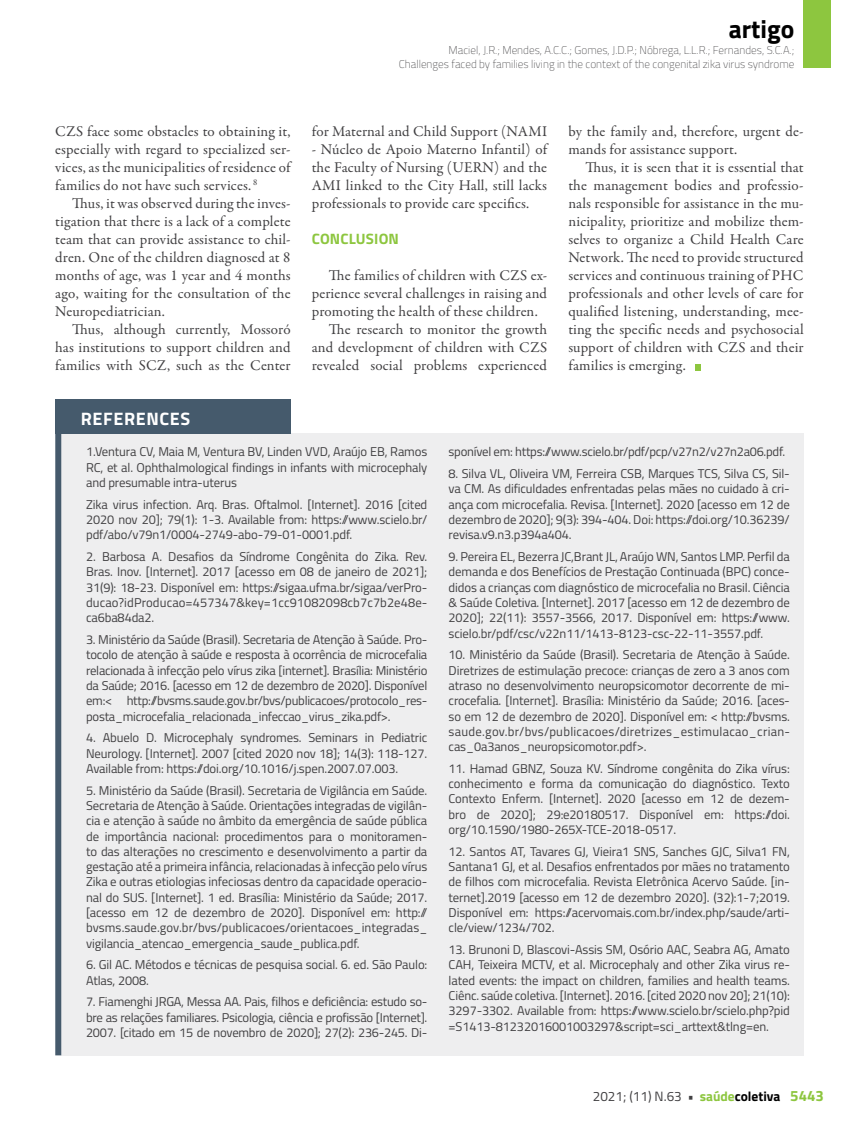
<style>
.page{position:relative;width:859px;height:1132px;background:#fff}
.page>*{position:absolute;margin:0;border:0;box-sizing:border-box;transform-origin:0 0}
.t1{font:700 25.5px "Titillium";color:#000}
.t2{font:700 18px "Titillium";letter-spacing:.035em;color:#fff}
.t3{font:15px/18px "Garamond Premr Pro";letter-spacing:.01em;color:#414042;text-align:justify}
.t4{font:700 15px "Titillium";letter-spacing:.01em;color:#8dc63f}
.t5{font:13.5px "Titillium";color:#414042}
.t6{font:12.75px/15.3px "Titillium";letter-spacing:-.01em;color:#414042;text-align:justify}
.t7{font:100 11.25px/13.5px "Titillium";color:#414042;text-align:right}
.s1{font-weight:700}
.s2{font-weight:700;color:#8dc63f}
.s3{font-weight:700;color:#000}
.s4{font-weight:700;font-size:15px;color:#8dc63f}
</style>
<div class="page">
<div style="left:804px;top:0;width:27px;height:68px;background:#8dc63f"></div>
<svg style="left:695px;top:364px;width:6px;height:6px"></svg>
<div style="left:61px;top:433px;width:743px;height:621px;background:#eeeeef"></div>
<div style="left:55px;top:399px;width:236px;height:35px;background:#455a6c"></div>
<div style="left:55px;top:415px;width:6px;height:639px;background:#455a6c"></div>
<h1 class="t1" style="left:729px;top:10px;width:67px">artigo</h1>
<p class="t7" style="left:399px;top:43px;width:397px">Maciel, J.R.; Mendes, A.C.C.; Gomes, J.D.P.; Nóbrega, L.L.R.; Fernandes, S.C.A.;<br>Challenges faced by families living in the context of the congenital zika virus syndrome</p>
<p class="t3" style="left:55px;top:122px;width:237px">CZS face some obstacles to obtaining it, especially with regard to specialized ser&shy;vices, as the municipalities of residence of families do not have such services. <sup>8</sup></p>
<p class="t3" style="left:55px;top:194px;width:237px;text-indent:17px">Thus, it was observed during the inves&shy;tigation that there is a lack of a complete team that can provide assistance to chil&shy;dren. One of the children diagnosed at 8 months of age, was 1 year and 4 months ago, waiting for the consultation of the Neuropediatrician.</p>
<p class="t3" style="left:55px;top:320px;width:237px;text-indent:17px">Thus, although currently, Mossoró has institutions to support children and families with SCZ, such as the Center</p>
<p class="t3" style="left:312px;top:122px;width:237px">for Maternal and Child Support (NAMI</p>
<p class="t3" style="left:312px;top:140px;width:237px">- Núcleo de Apoio Materno Infantil) of the Faculty of Nursing (UERN) and the AMI linked to the City Hall, still lacks professionals to provide care specifics.</p>
<p class="t4" style="left:312px;top:227px;width:89px">CONCLUSION</p>
<p class="t3" style="left:329px;top:266px;width:220px">The families of children with CZS ex-</p>
<p class="t3" style="left:312px;top:284px;width:237px">perience several challenges in raising and</p>
<p class="t3" style="left:312px;top:302px;width:227px">promoting the health of these children.</p>
<p class="t3" style="left:329px;top:320px;width:220px">The research to monitor the growth</p>
<p class="t3" style="left:312px;top:338px;width:237px">and development of children with CZS</p>
<p class="t3" style="left:312px;top:356px;width:237px">revealed social problems experienced</p>
<p class="t3" style="left:568px;top:122px;width:237px">by the family and, therefore, urgent de&shy;mands for assistance support.</p>
<p class="t3" style="left:568px;top:158px;width:237px;text-indent:17px">Thus, it is seen that it is essential that the management bodies and professio&shy;nals responsible for assistance in the mu&shy;nicipality, prioritize and mobilize them&shy;selves to organize a Child Health Care Network. The need to provide structured services and continuous training of PHC professionals and other levels of care for qualified listening, understanding, mee&shy;ting the specific needs and psychosocial support of children with CZS and their families is emerging.</p>
<h2 class="t2" style="left:81px;top:404px;width:111px">REFERENCES</h2>
<p class="t6" style="left:86px;top:443px;width:343px">1.Ventura CV, Maia M, Ventura BV, Linden VVD, Araújo EB, Ramos RC, et al. Ophthalmological findings in infants with microcephaly and presumable intra-uterus</p>
<p class="t6" style="left:86px;top:496px;width:343px">Zika virus infection. Arq. Bras. Oftalmol. [Internet]. 2016 [cited 2020 nov 20]; 79(1): 1-3. Available from: https://www.scielo.br/ pdf/abo/v79n1/0004-2749-abo-79-01-0001.pdf.</p>
<p class="t6" style="left:86px;top:548px;width:343px">2. Barbosa A. Desafios da Síndrome Congênita do Zika. Rev.<br>Bras. Inov. [Internet]. 2017 [acesso em 08 de janeiro de 2021]; 31(9): 18-23. Disponível em: https://sigaa.ufma.br/sigaa/verPro&shy;ducao?idProducao=457347&amp;key=1cc91082098cb7c7b2e48e&shy;ca6ba84da2.</p>
<p class="t6" style="left:86px;top:631px;width:343px">3. Ministério da Saúde (Brasil). Secretaria de Atenção à Saúde. Pro&shy;tocolo de atenção à saúde e resposta à ocorrência de microcefalia relacionada à infecção pelo vírus zika [internet]. Brasília: Ministério da Saúde; 2016. [acesso em 12 de dezembro de 2020]. Disponível em:&lt; http://bvsms.saude.gov.br/bvs/publicacoes/protocolo_res&shy;posta_microcefalia_relacionada_infeccao_virus_zika.pdf&gt;.</p>
<p class="t6" style="left:86px;top:729px;width:343px">4. Abuelo D. Microcephaly syndromes. Seminars in Pediatric Neurology. [Internet]. 2007 [cited 2020 nov 18]; 14(3): 118-127.<br>Available from: https://doi.org/10.1016/j.spen.2007.07.003.</p>
<p class="t6" style="left:86px;top:781px;width:343px">5. Ministério da Saúde (Brasil). Secretaria de Vigilância em Saúde.<br>Secretaria de Atenção à Saúde. Orientações integradas de vigilân&shy;cia e atenção à saúde no âmbito da emergência de saúde pública de importância nacional: procedimentos para o monitoramen&shy;to das alterações no crescimento e desenvolvimento a partir da gestação até a primeira infância, relacionadas à infecção pelo vírus Zika e outras etiologias infeciosas dentro da capacidade operacio&shy;nal do SUS. [Internet]. 1 ed. Brasília: Ministério da Saúde; 2017. [acesso em 12 de dezembro de 2020]. Disponível em: http:// bvsms.saude.gov.br/bvs/publicacoes/orientacoes_integradas_ vigilancia_atencao_emergencia_saude_publica.pdf.</p>
<p class="t6" style="left:86px;top:956px;width:343px">6. Gil AC. Métodos e técnicas de pesquisa social. 6. ed. São Paulo:<br>Atlas, 2008.</p>
<p class="t6" style="left:86px;top:993px;width:343px">7. Fiamenghi JRGA, Messa AA. Pais, filhos e deficiência: estudo so&shy;bre as relações familiares. Psicologia, ciência e profissão [Internet].<br>2007. [citado em 15 de novembro de 2020]; 27(2): 236-245. Di-</p>
<p class="t6" style="left:449px;top:443px;width:338px">sponível em: https://www.scielo.br/pdf/pcp/v27n2/v27n2a06.pdf.</p>
<p class="t6" style="left:449px;top:465px;width:343px">8. Silva VL, Oliveira VM, Ferreira CSB, Marques TCS, Silva CS, Sil&shy;va CM. As dificuldades enfrentadas pelas mães no cuidado à cri&shy;ança com microcefalia. Revisa. [Internet]. 2020 [acesso em 12 de dezembro de 2020]; 9(3): 394-404. Doi: https://doi.org/10.36239/ revisa.v9.n3.p394a404.</p>
<p class="t6" style="left:449px;top:548px;width:343px">9. Pereira EL, Bezerra JC,Brant JL, Araújo WN, Santos LMP. Perfil da demanda e dos Benefícios de Prestação Continuada (BPC) conce&shy;didos a crianças com diagnóstico de microcefalia no Brasil. Ciência &amp; Saúde Coletiva. [Internet]. 2017 [acesso em 12 de dezembro de 2020]; 22(11): 3557-3566, 2017. Disponível em: https://www. scielo.br/pdf/csc/v22n11/1413-8123-csc-22-11-3557.pdf.</p>
<p class="t6" style="left:449px;top:646px;width:343px">10. Ministério da Saúde (Brasil). Secretaria de Atenção à Saúde.<br>Diretrizes de estimulação precoce: crianças de zero a 3 anos com atraso no desenvolvimento neuropsicomotor decorrente de mi&shy;crocefalia. [Internet]. Brasília: Ministério da Saúde; 2016. [aces&shy;so em 12 de dezembro de 2020]. Disponível em: &lt; http://bvsms. saude.gov.br/bvs/publicacoes/diretrizes_estimulacao_crian&shy;cas_0a3anos_neuropsicomotor.pdf&gt;.</p>
<p class="t6" style="left:449px;top:759px;width:343px">11. Hamad GBNZ, Souza KV. Síndrome congênita do Zika vírus: conhecimento e forma da comunicação do diagnóstico. Texto Contexto Enferm. [Internet]. 2020 [acesso em 12 de dezem&shy;bro de 2020]; 29:e20180517. Disponível em: https://doi. org/10.1590/1980-265X-TCE-2018-0517.</p>
<p class="t6" style="left:449px;top:842px;width:343px">12. Santos AT, Tavares GJ, Vieira1 SNS, Sanches GJC, Silva1 FN, Santana1 GJ, et al. Desafios enfrentados por mães no tratamento de filhos com microcefalia. Revista Eletrônica Acervo Saúde. [in&shy;ternet].2019 [acesso em 12 de dezembro 2020]. (32):1-7;2019.<br>Disponível em: https://acervomais.com.br/index.php/saude/arti&shy;cle/view/1234/702.</p>
<p class="t6" style="left:449px;top:941px;width:343px">13. Brunoni D, Blascovi-Assis SM, Osório AAC, Seabra AG, Amato CAH, Teixeira MCTV, et al. Microcephaly and other Zika virus re&shy;lated events: the impact on children, families and health teams.<br>Ciênc. saúde coletiva. [Internet]. 2016. [cited 2020 nov 20]; 21(10):<br>3297-3302. Available from: https://www.scielo.br/scielo.php?pid =S1413-81232016001003297&amp;script=sci_arttext&amp;tlng=en.</p>
<p class="t5" style="left:593px;top:1086px;width:233px">2021; (11) N.63 <span class="s1">•</span> <span class="s2">saúde</span><span class="s3">coletiva</span> <span class="s4">5443</span></p>
</div>
